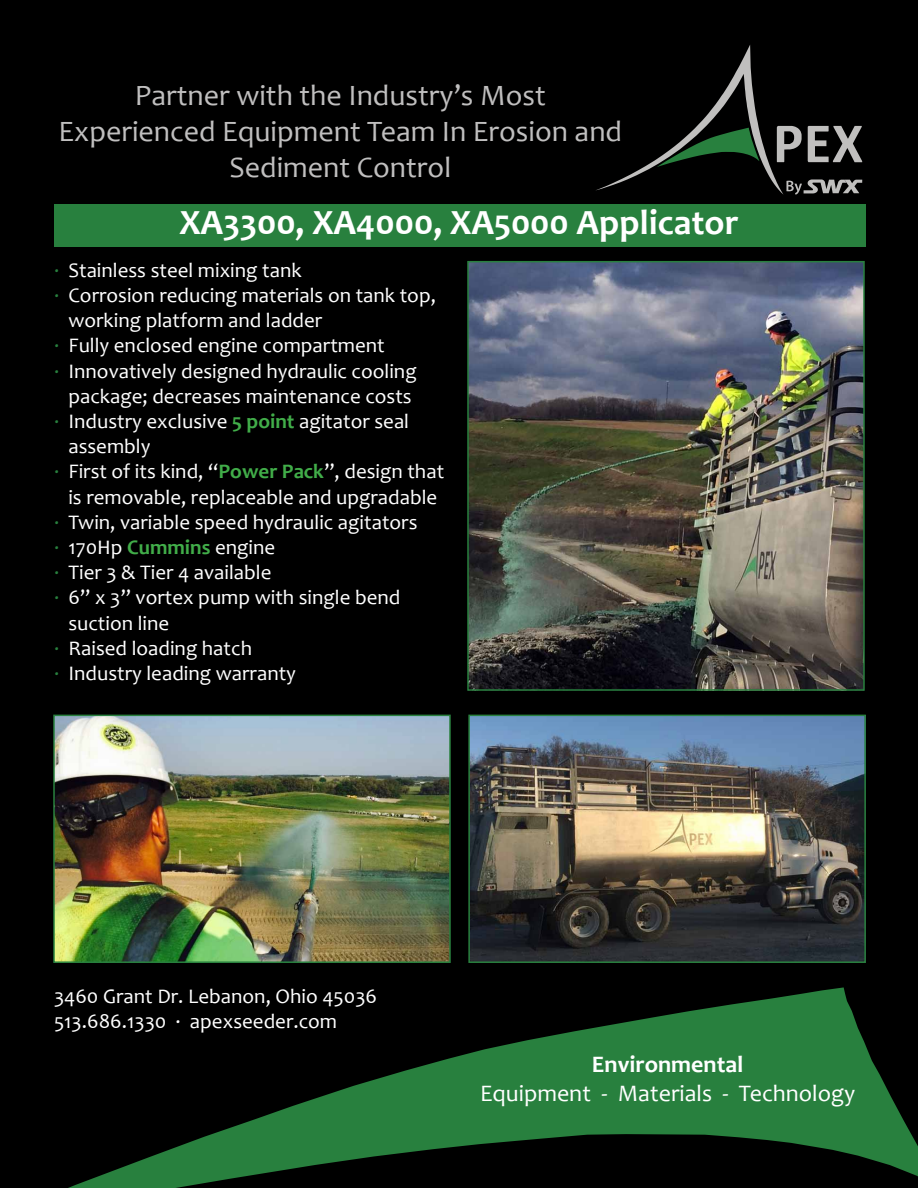
<style>
.page{position:relative;width:918px;height:1188px;background:#000}
.page>*{position:absolute;margin:0;border:0;box-sizing:border-box;transform-origin:0 0}
.t1{font:700 35.7px "Candara";color:#fff}
.t2{font:29.7px/36px "Candara";color:#c0bfbf;text-align:center}
.t3{font:23.7px "Candara";color:#fff}
.t4{font:700 23.7px "Candara";color:#fff}
.t5{font:20.85px/25.2px "Candara";color:#fff}
.s1{color:#28803e}
.s2{font-weight:700;color:#41ad49}
</style>
<div class="page">
<svg style="left:68px;top:987px;width:850px;height:201px"></svg>
<div style="left:54px;top:204px;width:811px;height:43px;background:#28803e"></div>
<svg style="left:596px;top:45px;width:266px;height:150px"></svg>
<img style="left:470px;top:264px;width:392px;height:424px">
<div style="left:467px;top:261px;width:398px;height:430px;border:2px solid #28803e"></div>
<img style="left:56px;top:718px;width:392px;height:242px">
<div style="left:53px;top:715px;width:398px;height:248px;border:2px solid #28803e"></div>
<img style="left:471px;top:718px;width:392px;height:242px">
<div style="left:468px;top:715px;width:398px;height:248px;border:2px solid #28803e"></div>
<h2 class="t2" style="left:59px;top:77px;width:565px">Partner with the Industry’s Most<br>Experienced Equipment Team In Erosion and<br>Sediment Control</h2>
<h1 class="t1" style="left:179px;top:200px;width:561px">XA3300, XA4000, XA5000 Applicator</h1>
<p class="t5" style="left:54px;top:257px;width:249px"><span class="s1">·</span> Stainless steel mixing tank</p>
<p class="t5" style="left:54px;top:283px;width:383px"><span class="s1">·</span> Corrosion reducing materials on tank top,</p>
<p class="t5" style="left:68px;top:308px;width:255px">working platform and ladder</p>
<p class="t5" style="left:54px;top:333px;width:332px"><span class="s1">·</span> Fully enclosed engine compartment</p>
<p class="t5" style="left:54px;top:358px;width:364px"><span class="s1">·</span> Innovatively designed hydraulic cooling</p>
<p class="t5" style="left:68px;top:383px;width:345px">package; decreases maintenance costs</p>
<p class="t5" style="left:54px;top:409px;width:357px"><span class="s1">·</span> Industry exclusive <span class="s2">5 point</span> agitator seal</p>
<p class="t5" style="left:68px;top:434px;width:84px">assembly</p>
<p class="t5" style="left:54px;top:459px;width:392px"><span class="s1">·</span> First of its kind, “<span class="s2">Power Pack</span>”, design that</p>
<p class="t5" style="left:68px;top:484px;width:370px">is removable, replaceable and upgradable</p>
<p class="t5" style="left:54px;top:509px;width:365px"><span class="s1">·</span> Twin, variable speed hydraulic agitators</p>
<p class="t5" style="left:54px;top:535px;width:223px"><span class="s1">·</span> 170Hp <span class="s2">Cummins</span> engine</p>
<p class="t5" style="left:54px;top:560px;width:219px"><span class="s1">·</span> Tier 3 &amp; Tier 4 available</p>
<p class="t5" style="left:54px;top:585px;width:348px"><span class="s1">·</span> 6” x 3” vortex pump with single bend</p>
<p class="t5" style="left:68px;top:610px;width:102px">suction line</p>
<p class="t5" style="left:54px;top:635px;width:200px"><span class="s1">·</span> Raised loading hatch</p>
<p class="t5" style="left:54px;top:660px;width:244px"><span class="s1">·</span> Industry leading warranty</p>
<p class="t5" style="left:54px;top:983px;width:325px">3460 Grant Dr. Lebanon, Ohio 45036<br>513.686.1330 · apexseeder.com</p>
<p class="t4" style="left:592px;top:1049px;width:153px">Environmental</p>
<p class="t3" style="left:480px;top:1078px;width:377px">Equipment - Materials - Technology</p>
</div>
